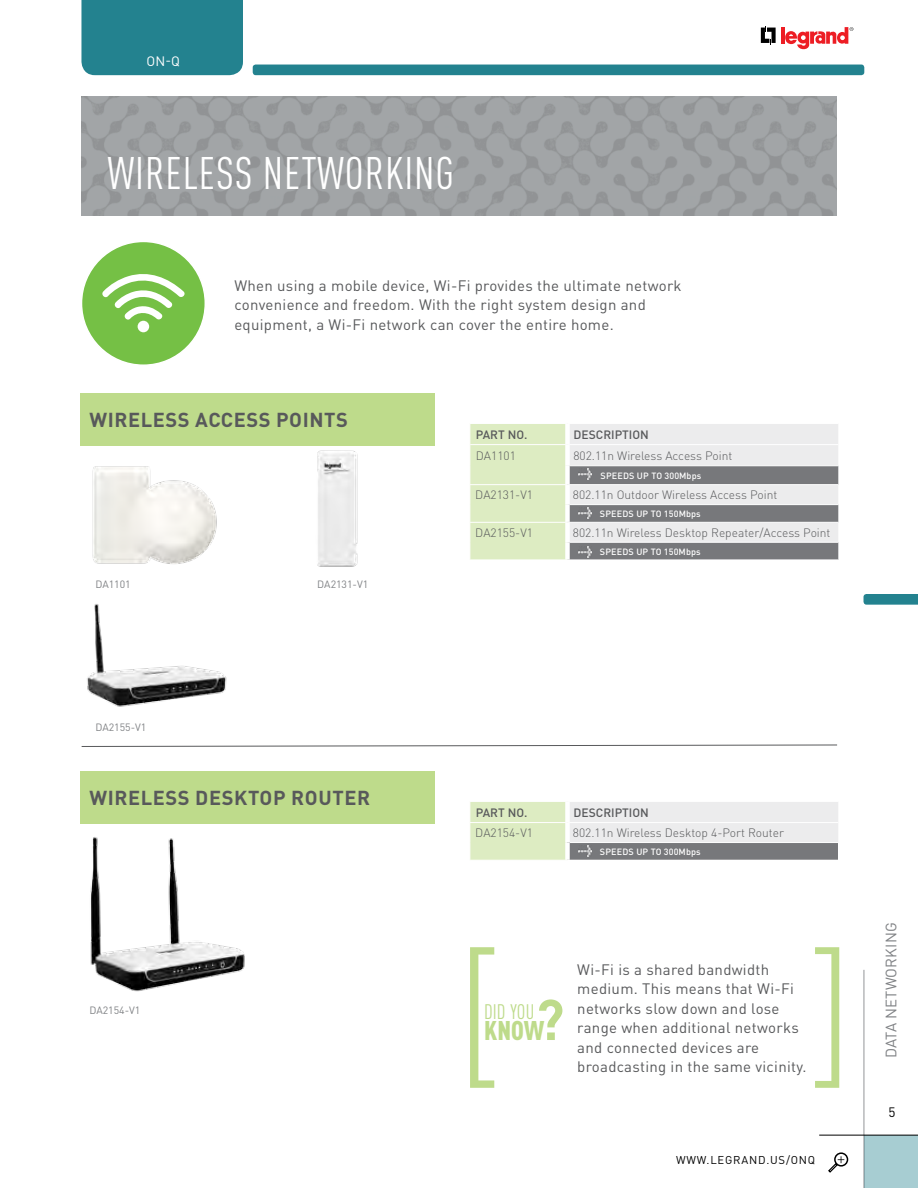
<style>
.page{position:relative;width:918px;height:1188px;background:#fff}
.page>*{position:absolute;margin:0;border:0;box-sizing:border-box;transform-origin:0 0}
.t1{font:300 163.5px "DIN Pro";color:#bedb8b}
.t2{font:condensed 45px "DIN Pro";letter-spacing:.02em;color:#fff}
.t3{font:900 condensed 26.7px "DIN Pro";color:#bedb8b}
.t4{font:condensed 20.7px "DIN Pro";color:#bedb8b}
.t5{font:700 19.95px "DIN Pro";letter-spacing:.03em;color:#58595b}
.t6{font:15px/19.5px "DIN Pro";letter-spacing:.02em;color:#58595b}
.t7{font:15px "DIN Pro";letter-spacing:.01em;color:#808285}
.t8{font:13.5px "DIN Pro";color:#fff}
.t9{font:13.5px "DIN Pro";color:#000}
.t10{font:300 12px "DIN Pro";color:#58595b}
.t11{font:500 12px "DIN Pro";color:#58595b}
.t12{font:11.25px "DIN Pro";letter-spacing:.07em;color:#000}
.t13{font:10.5px "DIN Pro";color:#808285}
.t14{font:500 9px "DIN Pro";letter-spacing:.015em;color:#fff}
.s1{font-weight:700;font-stretch:normal;font-size:56.55px}
</style>
<div class="page">
<div style="left:864px;top:1136px;width:54px;height:52px;background:#a7cdd2"></div>
<hr style="left:819px;top:1135px;width:99px;height:1px;background:#000">
<svg style="left:864px;top:594px;width:54px;height:11px"></svg>
<hr style="left:864px;top:970px;width:1px;height:218px;background:#939598">
<svg style="left:761px;top:26px;width:15px;height:18px"></svg>
<hr style="left:781px;top:27px;width:4px;height:17px;background:#ed1d24">
<svg style="left:785px;top:27px;width:68px;height:22px"></svg>
<div style="left:81px;top:0;width:162px;height:75px;background:#23828f"></div>
<div style="left:253px;top:65px;width:611px;height:10px;background:#23828f;border-radius:3px"></div>
<img style="left:81px;top:97px;width:756px;height:119px">
<div style="left:834px;top:1152px;width:14px;height:15px;border:2px solid #000;border-radius:50%"></div>
<svg style="left:828px;top:1156px;width:16px;height:17px"></svg>
<div style="left:81px;top:393px;width:354px;height:53px;background:#bedb8b"></div>
<svg style="left:470px;top:424px;width:368px;height:136px;background:#c7ccc2"></svg>
<hr style="left:567px;top:444px;width:271px;height:1px;background:#fff">
<hr style="left:570px;top:504px;width:268px;height:1px;background:#fff">
<div style="left:565px;top:424px;width:5px;height:20px;background:#fff"></div>
<div style="left:565px;top:445px;width:5px;height:21px;background:#fff"></div>
<div style="left:565px;top:485px;width:5px;height:20px;background:#fff"></div>
<div style="left:565px;top:505px;width:5px;height:17px;background:#fff"></div>
<div style="left:565px;top:466px;width:5px;height:18px;background:#fff"></div>
<hr style="left:570px;top:465px;width:268px;height:1px;background:#fff">
<hr style="left:567px;top:484px;width:271px;height:1px;background:#fff">
<div style="left:565px;top:523px;width:5px;height:19px;background:#fff"></div>
<hr style="left:567px;top:522px;width:271px;height:1px;background:#fff">
<div style="left:565px;top:542px;width:5px;height:18px;background:#fff"></div>
<hr style="left:570px;top:542px;width:268px;height:1px;background:#fff">
<img style="left:578px;top:469px;width:14px;height:10px">
<svg style="left:81px;top:744px;width:756px;height:3px"></svg>
<div style="left:81px;top:771px;width:354px;height:53px;background:#bedb8b"></div>
<svg style="left:470px;top:802px;width:368px;height:58px;background:#cfd3c9"></svg>
<hr style="left:567px;top:822px;width:271px;height:1px;background:#fff">
<hr style="left:570px;top:842px;width:268px;height:1px;background:#fff">
<div style="left:565px;top:802px;width:5px;height:20px;background:#fff"></div>
<div style="left:565px;top:823px;width:5px;height:20px;background:#fff"></div>
<div style="left:565px;top:843px;width:5px;height:17px;background:#fff"></div>
<img style="left:578px;top:846px;width:14px;height:10px">
<img style="left:578px;top:508px;width:14px;height:10px">
<img style="left:92px;top:466px;width:125px;height:98px">
<img style="left:317px;top:450px;width:41px;height:117px">
<img style="left:90px;top:837px;width:155px;height:155px">
<img style="left:87px;top:604px;width:140px;height:103px">
<div style="left:82px;top:241px;width:123px;height:124px;background:#75c045;border-radius:50%"></div>
<svg style="left:102px;top:274px;width:83px;height:48px"></svg>
<div style="left:138px;top:321px;width:11px;height:11px;background:#fff;border-radius:50%"></div>
<img style="left:578px;top:547px;width:14px;height:10px">
<p class="t8" style="left:146px;top:52px;width:35px">ON-Q</p>
<h2 class="t2" style="left:108px;top:147px;width:348px">WIRELESS NETWORKING</h2>
<p class="t6" style="left:234px;top:275px;width:449px">When using a mobile device, Wi-Fi provides the ultimate network convenience and freedom. With the right system design and equipment, a Wi-Fi network can cover the entire home.</p>
<h3 class="t5" style="left:89px;top:406px;width:260px">WIRELESS ACCESS POINTS</h3>
<p class="t13" style="left:95px;top:577px;width:37px">DA1101</p>
<p class="t13" style="left:317px;top:577px;width:52px">DA2131-V1</p>
<p class="t11" style="left:476px;top:426px;width:53px">PART NO.</p>
<p class="t11" style="left:573px;top:426px;width:77px">DESCRIPTION</p>
<p class="t10" style="left:476px;top:447px;width:42px">DA1101</p>
<p class="t10" style="left:573px;top:447px;width:160px">802.11n Wireless Access Point</p>
<p class="t14" style="left:601px;top:469px;width:102px">SPEEDS UP TO 300Mbps</p>
<p class="t10" style="left:475px;top:487px;width:59px">DA2131-V1</p>
<p class="t10" style="left:573px;top:487px;width:206px">802.11n Outdoor Wireless Access Point</p>
<p class="t14" style="left:600px;top:508px;width:102px">SPEEDS UP TO 150Mbps</p>
<p class="t10" style="left:475px;top:524px;width:59px">DA2155-V1</p>
<p class="t10" style="left:573px;top:524px;width:259px">802.11n Wireless Desktop Repeater/Access Point</p>
<p class="t14" style="left:600px;top:545px;width:102px">SPEEDS UP TO 150Mbps</p>
<p class="t13" style="left:95px;top:720px;width:52px">DA2155-V1</p>
<h3 class="t5" style="left:89px;top:784px;width:282px">WIRELESS DESKTOP ROUTER</h3>
<p class="t13" style="left:89px;top:1003px;width:52px">DA2154-V1</p>
<p class="t11" style="left:476px;top:804px;width:53px">PART NO.</p>
<p class="t11" style="left:573px;top:804px;width:77px">DESCRIPTION</p>
<p class="t10" style="left:475px;top:825px;width:59px">DA2154-V1</p>
<p class="t10" style="left:573px;top:825px;width:213px">802.11n Wireless Desktop 4-Port Router</p>
<p class="t14" style="left:600px;top:845px;width:102px">SPEEDS UP TO 300Mbps</p>
<h1 class="t1" style="left:454px;top:906px;width:49px">[</h1>
<h1 class="t1" style="left:808px;top:906px;width:49px">]</h1>
<p class="t6" style="left:577px;top:959px;width:231px">Wi-Fi is a shared bandwidth medium. This means that Wi-Fi networks slow down and lose range when additional networks and connected devices are broadcasting in the same vicinity.</p>
<h3 class="t3" style="left:484px;top:1014px;width:82px">KNOW<span class="s1">?</span></h3>
<h3 class="t4" style="left:484px;top:1000px;width:52px">DID YOU</h3>
<p class="t12" style="left:676px;top:1152px;width:141px">WWW.LEGRAND.US/ONQ</p>
<p class="t7" style="left:881px;top:1058px;width:137px;rotate:-90deg">DATA NETWORKING</p>
<p class="t9" style="left:888px;top:1103px;width:9px">5</p>
</div>
